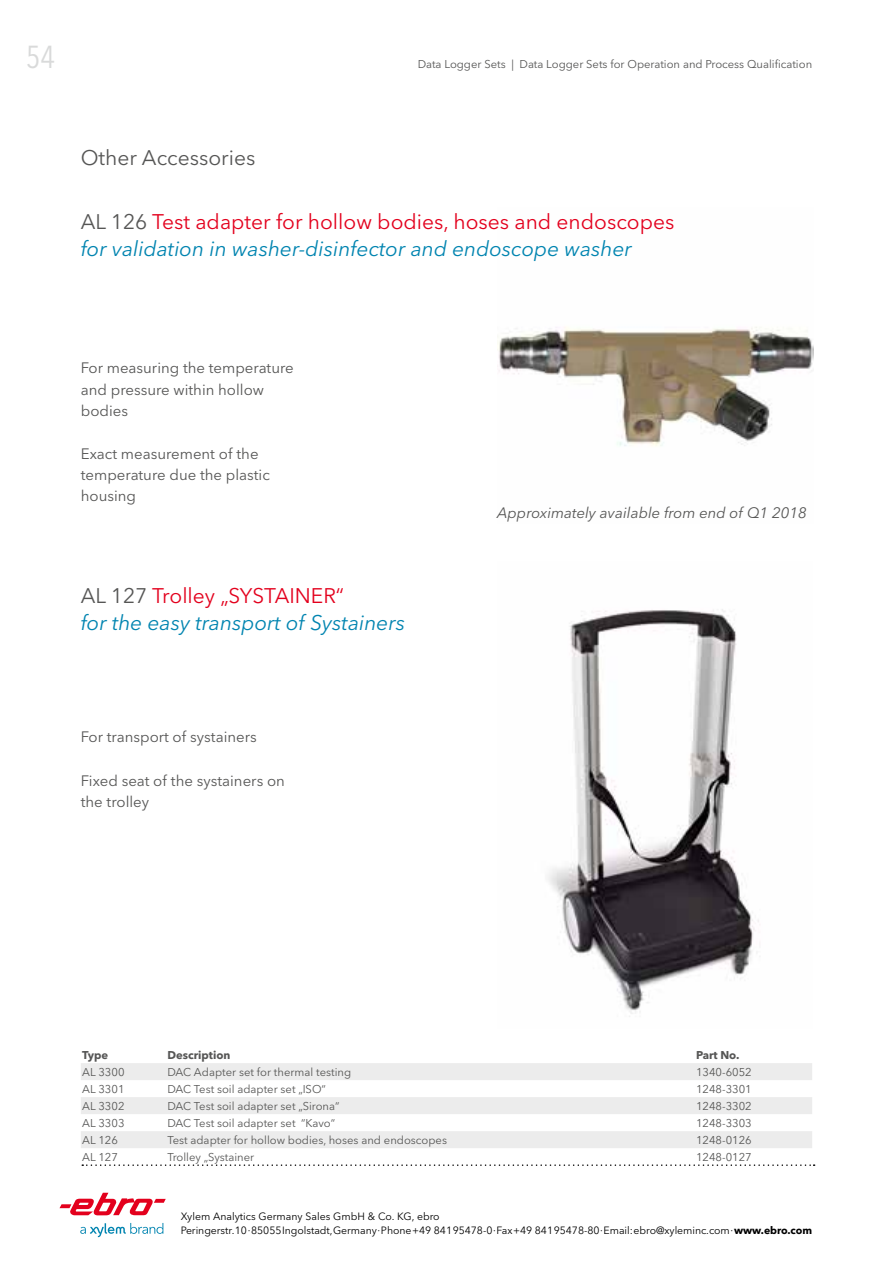
<style>
.page{position:relative;width:893px;height:1263px;background:#fff}
.page>*{position:absolute;margin:0;border:0;box-sizing:border-box;transform-origin:0 0}
.t1{font:condensed 31.5px "Avenir Next LT Pro";color:#d9dada}
.t2{font:italic 21px/27px "Avenir Next LT Pro";color:#0084b0}
.t3{font:21px "Avenir Next LT Pro";color:#565655}
.t4{font:15px/21px "Avenir Next LT Pro";color:#565655}
.t5{font:italic 15px "Avenir Next LT Pro";color:#565655}
.t6{font:11.25px "Avenir Next LT Pro";color:#565655}
.t7{font:700 11.25px "Avenir Next LT Pro";color:#565655}
.t8{font:10.5px/13.5px "Avenir Next LT Pro";letter-spacing:-.005em;color:#000}
.s1{font-style:normal;color:#565655}
.s2{font-style:normal;color:#e3001d}
.s3{font-weight:700}
</style>
<div class="page">
<img style="left:497px;top:327px;width:317px;height:119px">
<img style="left:548px;top:609px;width:211px;height:408px">
<svg style="left:81px;top:1063px;width:731px;height:85px;fill:#ececec"></svg>
<svg style="left:82px;top:1164px;width:733px;height:2px"></svg>
<svg style="left:80px;top:1223px;width:83px;height:14px"></svg>
<svg style="left:60px;top:1193px;width:106px;height:22px"></svg>
<h1 class="t1" style="left:26px;top:38px;width:31px">54</h1>
<p class="t6" style="left:418px;top:57px;width:396px">Data Logger Sets | Data Logger Sets for Operation and Process Qualification</p>
<h2 class="t3" style="left:81px;top:145px;width:176px">Other Accessories</h2>
<h2 class="t2" style="left:81px;top:208px;width:595px"><span class="s1">AL 126</span> <span class="s2">Test adapter for hollow bodies, hoses and endoscopes </span>for validation in washer-disinfector and endoscope washer</h2>
<h3 class="t4" style="left:81px;top:357px;width:215px">For measuring the temperature and pressure within hollow bodies</h3>
<h3 class="t4" style="left:81px;top:443px;width:191px">Exact measurement of the temperature due the plastic housing</h3>
<h2 class="t2" style="left:81px;top:583px;width:326px"><span class="s1">AL 127</span> <span class="s2">Trolley „SYSTAINER“<br></span>for the easy transport of Systainers</h2>
<h3 class="t4" style="left:81px;top:727px;width:178px">For transport of systainers</h3>
<h3 class="t4" style="left:81px;top:770px;width:206px">Fixed seat of the systainers on the trolley</h3>
<h3 class="t5" style="left:497px;top:504px;width:311px">Approximately available from end of Q1 2018</h3>
<p class="t7" style="left:82px;top:1048px;width:27px">Type</p>
<p class="t7" style="left:167px;top:1048px;width:65px">Description</p>
<p class="t7" style="left:696px;top:1048px;width:45px">Part No.</p>
<p class="t6" style="left:82px;top:1065px;width:44px">AL 3300</p>
<p class="t6" style="left:167px;top:1065px;width:185px">DAC Adapter set for thermal testing</p>
<p class="t6" style="left:696px;top:1065px;width:57px">1340-6052</p>
<p class="t6" style="left:82px;top:1082px;width:44px">AL 3301</p>
<p class="t6" style="left:167px;top:1082px;width:160px">DAC Test soil adapter set „ISO“</p>
<p class="t6" style="left:696px;top:1082px;width:57px">1248-3301</p>
<p class="t6" style="left:82px;top:1099px;width:44px">AL 3302</p>
<p class="t6" style="left:167px;top:1099px;width:174px">DAC Test soil adapter set „Sirona“</p>
<p class="t6" style="left:696px;top:1099px;width:57px">1248-3302</p>
<p class="t6" style="left:82px;top:1116px;width:44px">AL 3303</p>
<p class="t6" style="left:167px;top:1116px;width:169px">DAC Test soil adapter set “Kavo“</p>
<p class="t6" style="left:696px;top:1116px;width:57px">1248-3303</p>
<p class="t6" style="left:82px;top:1133px;width:37px">AL 126</p>
<p class="t6" style="left:167px;top:1133px;width:281px">Test adapter for hollow bodies, hoses and endoscopes</p>
<p class="t6" style="left:696px;top:1133px;width:57px">1248-0126</p>
<p class="t6" style="left:82px;top:1150px;width:37px">AL 127</p>
<p class="t6" style="left:167px;top:1150px;width:88px">Trolley „Systainer</p>
<p class="t6" style="left:696px;top:1150px;width:57px">1248-0127</p>
<p class="t8" style="left:181px;top:1210px;width:633px">Xylem Analytics Germany Sales GmbH &amp; Co. KG, ebro<br>Peringerstr. 10 ∙ 85055 Ingolstadt, Germany ∙ Phone +49 841 95478-0 ∙ Fax +49 841 95478-80 ∙ Email: ebro@xyleminc.com ∙ <span class="s3">www.ebro.com</span></p>
</div>
